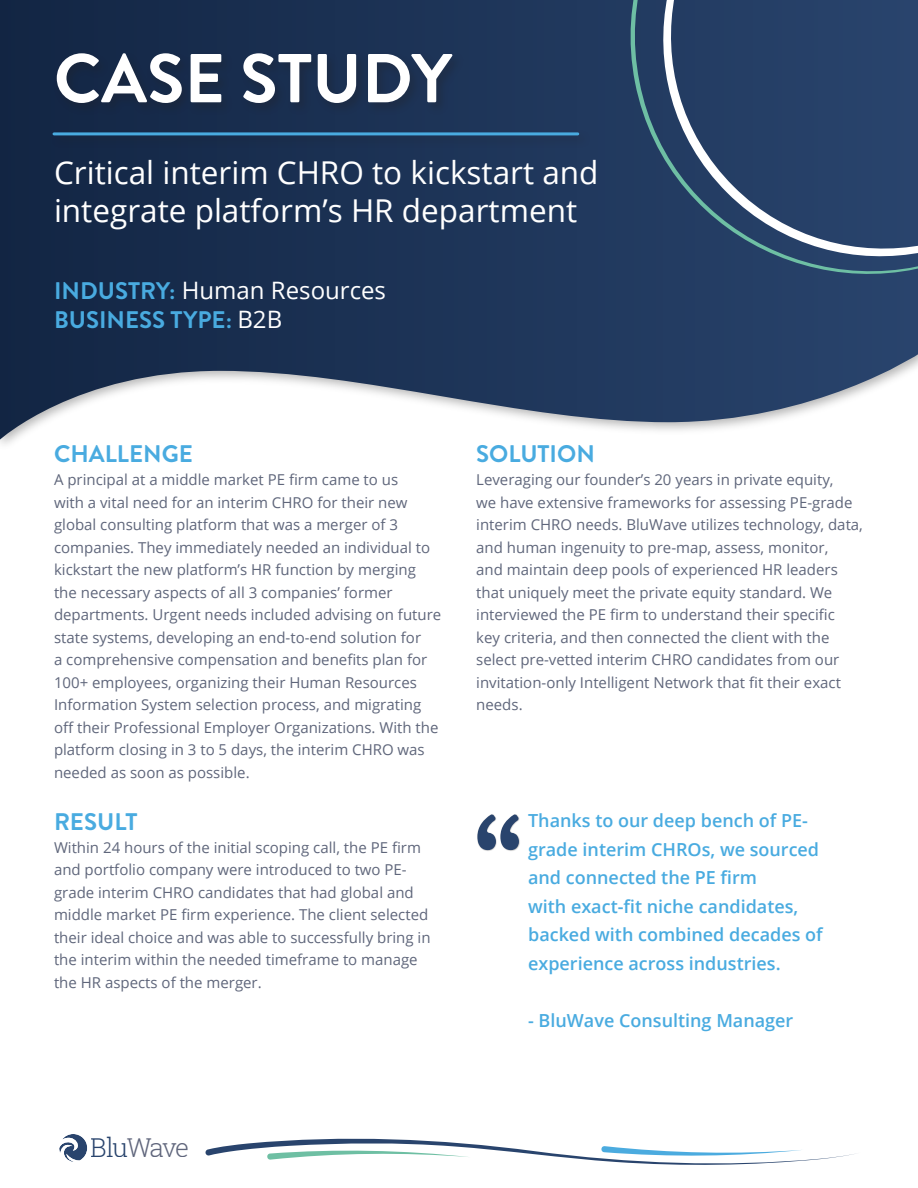
<style>
.page{position:relative;width:918px;height:1188px;background:#fff}
.page>*{position:absolute;margin:0;border:0;box-sizing:border-box;transform-origin:0 0}
.t1{font:700 69px "Brandon Grotesque";color:#fff}
.t2{font:31.5px/37.8px "Open Sans";color:#fff}
.t3{font:300 25.95px "Roboto Slab";letter-spacing:-.06em;color:#60667c}
.t4{font:700 24px "Brandon Grotesque";color:#49abe0}
.t5{font:24px "Open Sans";color:#fff}
.t6{font:600 18px/28.5px "Open Sans";color:#49abe0}
.t7{font:15px/22.5px "Open Sans";color:#5f667b}
.s1{font-family:"Brandon Grotesque";font-weight:700;color:#49abe0}
.s2{font-family:"Open Sans";font-weight:400;color:#fff}
.s3{color:#29446d}
</style>
<div class="page">
<svg style="left:0;top:0;width:918px;height:440px;background:#3c4f6c"></svg>
<div style="left:603px;top:0;width:315px;height:328px;background:#253f66"></div>
<div style="left:53px;top:51px;width:412px;height:65px;background:#192c4a"></div>
<div style="left:50px;top:129px;width:542px;height:19px;background:#231f20;opacity:.3"></div>
<hr style="left:54px;top:132px;width:524px;height:3px;background:#49abe0">
<svg style="left:205px;top:1138px;width:651px;height:27px"></svg>
<svg style="left:59px;top:1134px;width:28px;height:28px"></svg>
<img style="left:484px;top:818px;width:36px;height:33px">
<svg style="left:477px;top:814px;width:42px;height:36px"></svg>
<p class="t1" style="left:54px;top:30px;width:399px">CASE STUDY</p>
<p class="t2" style="left:54px;top:153px;width:546px">Critical interim CHRO to kickstart and integrate platform’s HR department</p>
<p class="t5" style="left:54px;top:274px;width:334px"><span class="s1">INDUSTRY:</span> Human Resources</p>
<p class="t4" style="left:54px;top:303px;width:230px">BUSINESS TYPE: <span class="s2">B2B</span></p>
<p class="t4" style="left:54px;top:437px;width:140px">CHALLENGE</p>
<p class="t4" style="left:476px;top:437px;width:120px">SOLUTION</p>
<p class="t7" style="left:54px;top:468px;width:389px">A principal at a middle market PE firm came to us<br>with a vital need for an interim CHRO for their new global consulting platform that was a merger of 3 companies. They immediately needed an individual to kickstart the new platform’s HR function by merging the necessary aspects of all 3 companies’ former departments. Urgent needs included advising on future state systems, developing an end-to-end solution for<br>a comprehensive compensation and benefits plan for 100+ employees, organizing their Human Resources Information System selection process, and migrating off their Professional Employer Organizations. With the platform closing in 3 to 5 days, the interim CHRO was needed as soon as possible.</p>
<p class="t4" style="left:54px;top:805px;width:85px">RESULT</p>
<p class="t7" style="left:54px;top:836px;width:378px">Within 24 hours of the initial scoping call, the PE firm and portfolio company were introduced to two PE&shy;grade interim CHRO candidates that had global and middle market PE firm experience. The client selected their ideal choice and was able to successfully bring in the interim within the needed timeframe to manage the HR aspects of the merger.</p>
<p class="t7" style="left:476px;top:468px;width:388px">Leveraging our founder’s 20 years in private equity,<br>we have extensive frameworks for assessing PE-grade interim CHRO needs. BluWave utilizes technology, data, and human ingenuity to pre-map, assess, monitor,<br>and maintain deep pools of experienced HR leaders that uniquely meet the private equity standard. We interviewed the PE firm to understand their specific<br>key criteria, and then connected the client with the select pre-vetted interim CHRO candidates from our invitation-only Intelligent Network that fit their exact needs.</p>
<p class="t6" style="left:528px;top:806px;width:296px">Thanks to our deep bench of PE&shy;grade interim CHROs, we sourced and connected the PE firm<br>with exact-fit niche candidates, backed with combined decades of experience across industries.</p>
<p class="t6" style="left:528px;top:1005px;width:267px">- BluWave Consulting Manager</p>
<h3 class="t3" style="left:91px;top:1130px;width:100px"><span class="s3">Blu</span>Wave</h3>
</div>
